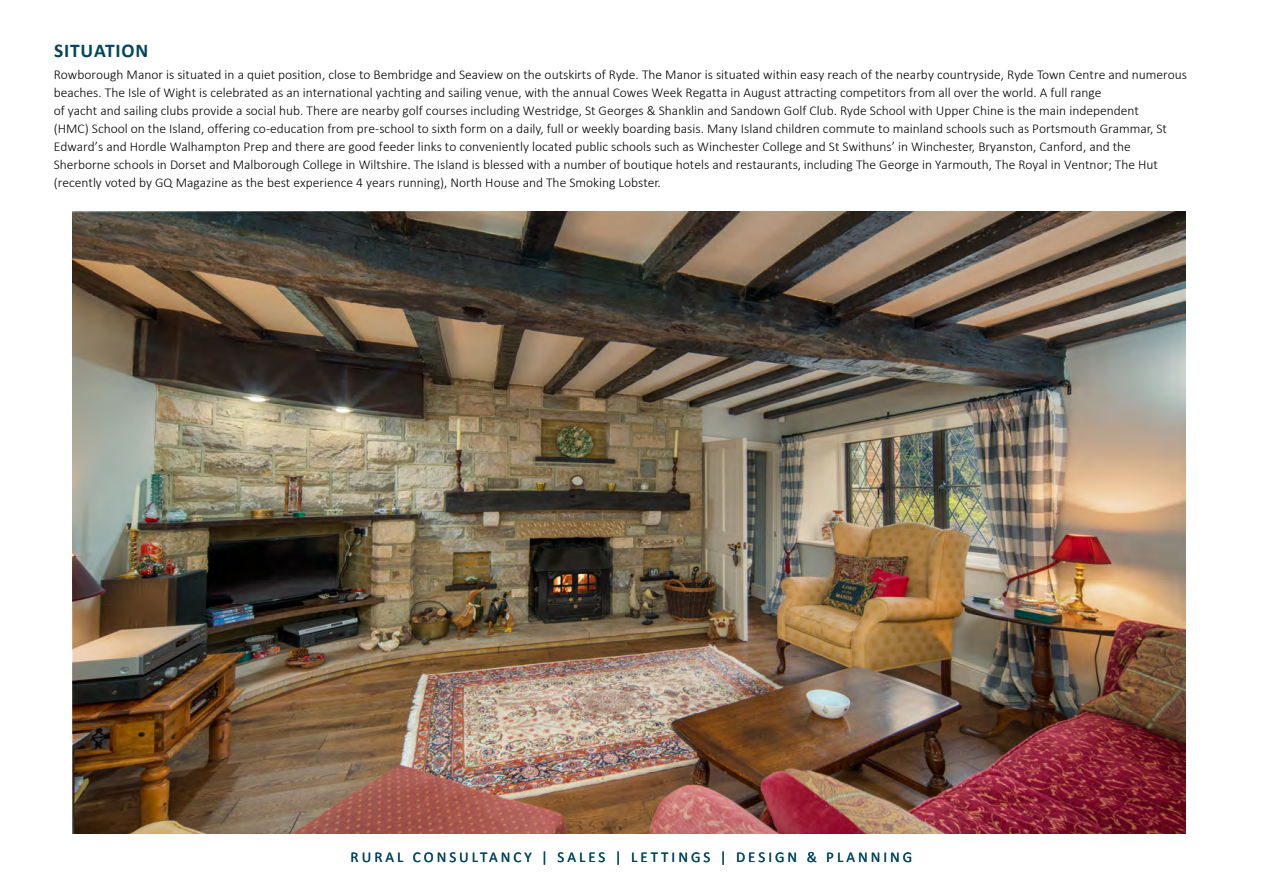
<style>
.page{position:relative;width:1263px;height:893px;background:#fff}
.page>*{position:absolute;margin:0;border:0;box-sizing:border-box;transform-origin:0 0}
.t1{font:700 19.5px "Calibri";letter-spacing:.04em;color:#00465c}
.t2{font:15px "Calibri";letter-spacing:.2em;color:#00465c}
.t3{font:300 13.5px/18px "Calibri";color:#000}
</style>
<div class="page">
<img style="left:72px;top:211px;width:1113px;height:622px">
<h1 class="t1" style="left:54px;top:37px;width:96px">SITUATION</h1>
<p class="t3" style="left:54px;top:66px;width:1135px">Rowborough Manor is situated in a quiet position, close to Bembridge and Seaview on the outskirts of Ryde. The Manor is situated within easy reach of the nearby countryside, Ryde Town Centre and numerous beaches. The Isle of Wight is celebrated as an international yachting and sailing venue, with the annual Cowes Week Regatta in August attracting competitors from all over the world. A full range<br>of yacht and sailing clubs provide a social hub. There are nearby golf courses including Westridge, St Georges &amp; Shanklin and Sandown Golf Club. Ryde School with Upper Chine is the main independent<br>(HMC) School on the Island, offering co-education from pre-school to sixth form on a daily, full or weekly boarding basis. Many Island children commute to mainland schools such as Portsmouth Grammar, St Edward’s and Hordle Walhampton Prep and there are good feeder links to conveniently located public schools such as Winchester College and St Swithuns’ in Winchester, Bryanston, Canford, and the Sherborne schools in Dorset and Malborough College in Wiltshire. The Island is blessed with a number of boutique hotels and restaurants, including The George in Yarmouth, The Royal in Ventnor; The Hut (recently voted by GQ Magazine as the best experience 4 years running), North House and The Smoking Lobster.</p>
<p class="t2" style="left:351px;top:847px;width:563px">RURAL CONSULTANCY | SALES | LETTINGS | DESIGN &amp; PLANNING</p>
</div>
